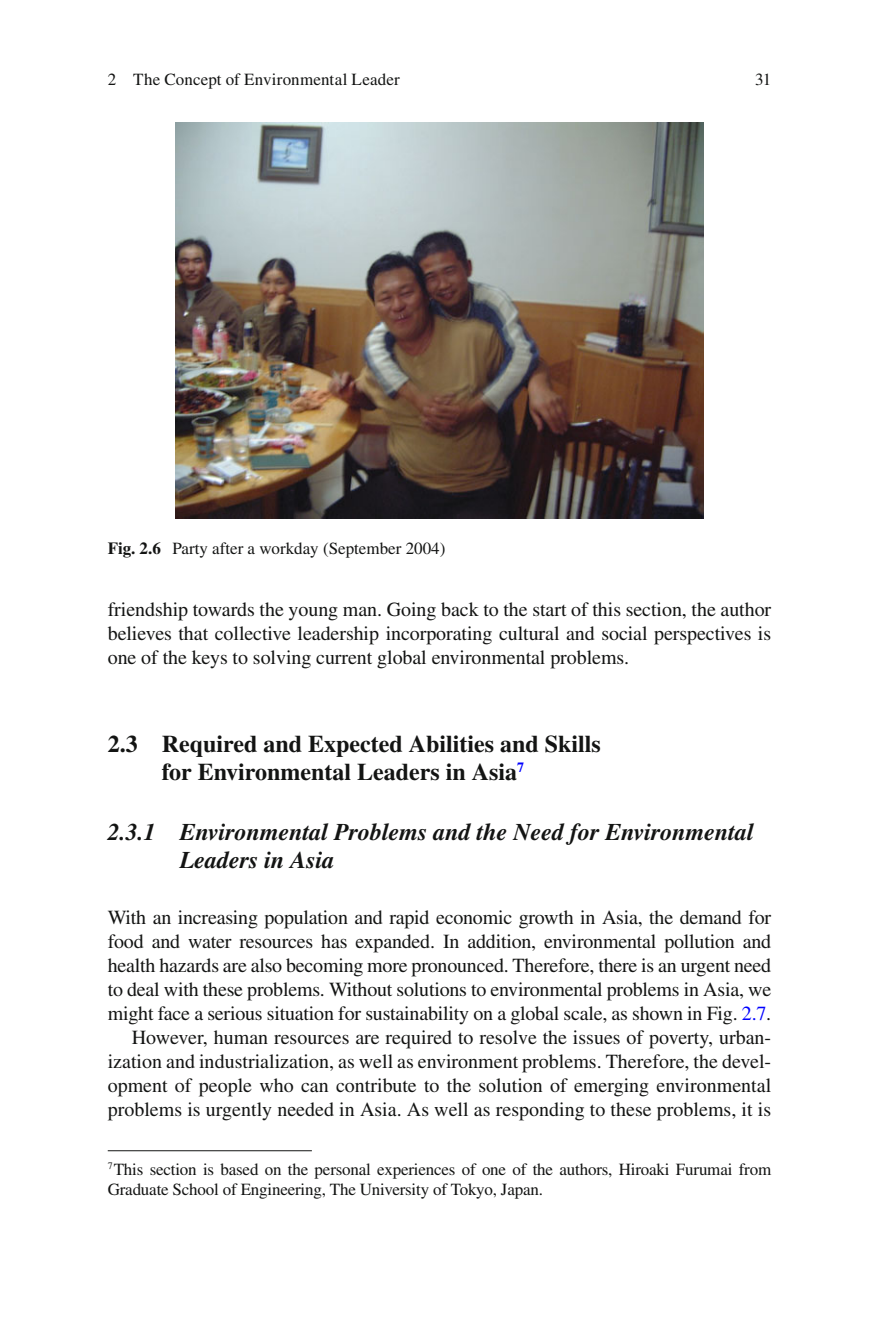
<style>
.page{position:relative;width:879px;height:1333px;background:#fff}
.page>*{position:absolute;margin:0;border:0;box-sizing:border-box;transform-origin:0 0}
.t1{font:700 24px/28px "Bnlcpx Times";color:#131413}
.t2{font:italic 700 24px/28px "Qwbkjm Times";color:#131413}
.t3{font:20px/24px "Bjywjf Times";letter-spacing:-.01em;color:#131413;text-align:justify}
.t4{font:17px/20px "Bjywjf Times";letter-spacing:-.01em;color:#131413}
.s1{font-family:"Bnlcpx Times";font-weight:700}
.s2{color:#00f}
</style>
<div class="page">
<img style="left:175px;top:122px;width:528px;height:396px">
<hr style="left:108px;top:1150px;width:204px;height:1px;background:#131413">
<p class="t4" style="left:108px;top:71px;width:294px">2 The Concept of Environmental Leader</p>
<p class="t4" style="left:108px;top:540px;width:339px"><span class="s1">Fig. 2.6</span> Party after a workday (September 2004)</p>
<p class="t4" style="left:755px;top:71px;width:18px">31</p>
<p class="t3" style="left:108px;top:599px;width:665px">friendship towards the young man. Going back to the start of this section, the author believes that collective leadership incorporating cultural and social perspectives is one of the keys to solving current global environmental problems.</p>
<p class="t1" style="left:162px;top:732px;width:440px;text-indent:-54px">2.3 Required and Expected Abilities and Skills for Environmental Leaders in Asia <sup>7</sup></p>
<p class="t2" style="left:180px;top:820px;width:575px;text-indent:-72px">2.3.1 Environmental Problems and the Need for Environmental<br>Leaders in Asia</p>
<p class="t3" style="left:108px;top:907px;width:665px;text-align:right">With an increasing population and rapid economic growth in Asia, the demand for food and water resources has expanded. In addition, environmental pollution and health hazards are also becoming more pronounced. Therefore, there is an urgent need to deal with these problems. Without solutions to environmental problems in Asia, we might face a serious situation for sustainability on a global scale, as shown in Fig. <span class="s2">2.7</span> .<br>However, human resources are required to resolve the issues of poverty, urban&shy;ization and industrialization, as well as environment problems. Therefore, the devel&shy;opment of people who can contribute to the solution of emerging environmental problems is urgently needed in Asia. As well as responding to these problems, it is</p>
<p class="t4" style="left:108px;top:1160px;width:665px"><sup>7</sup> This section is based on the personal experiences of one of the authors, Hiroaki Furumai from<br>Graduate School of Engineering, The University of Tokyo, Japan.</p>
</div>
